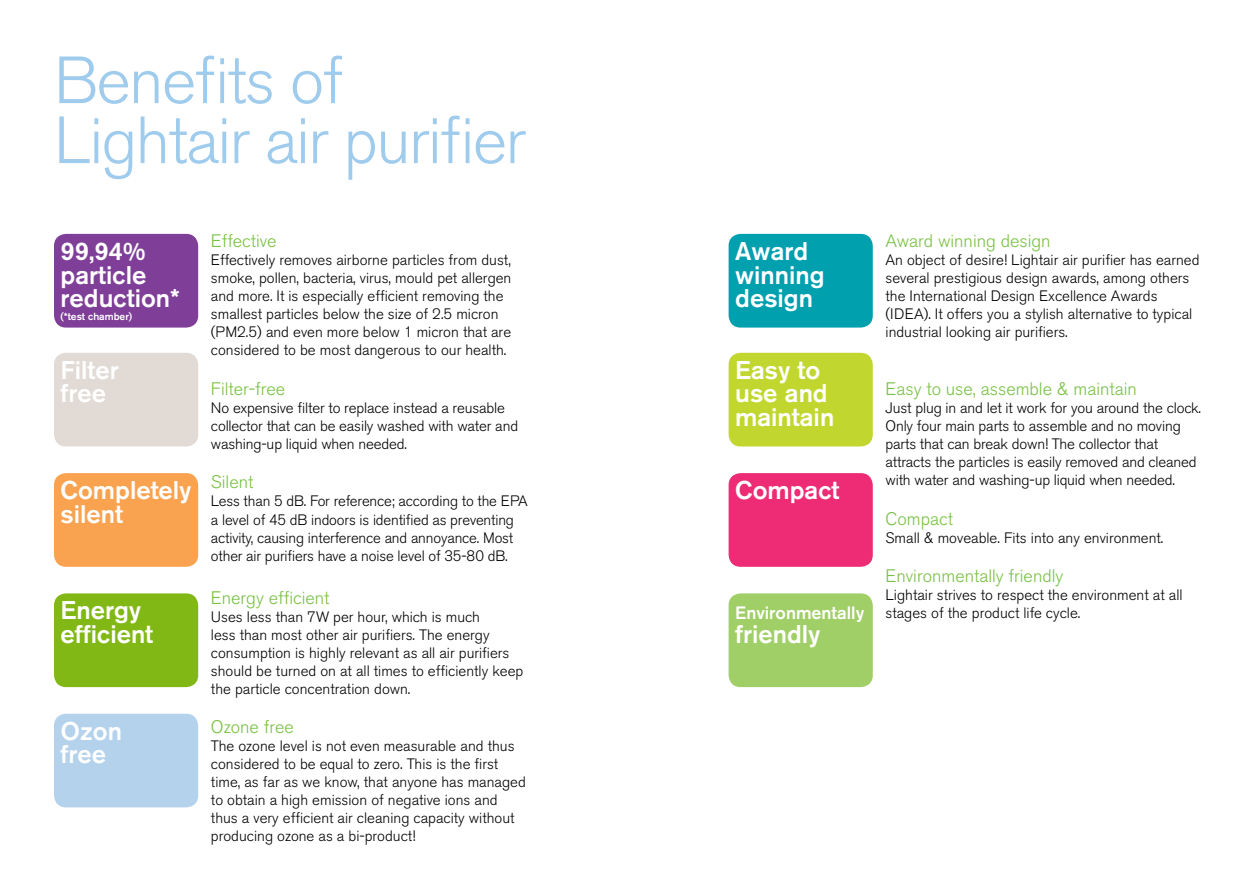
<style>
.page{position:relative;width:1259px;height:893px;background:#fff}
.page>*{position:absolute;margin:0;border:0;box-sizing:border-box;transform-origin:0 0}
.t1{font:300 66px/60px "Akzidenz Grotesk BE";letter-spacing:-.025em;color:#9fcbed}
.t2{font:500 25.5px/23.7px "Akzidenz Grotesk CE";color:#fff}
.t3{font:300 18px "Akzidenz Grotesk BE";color:#7ac143}
.t4{font:500 17.85px "Akzidenz Grotesk CE";color:#fff}
.t5{font:300 15px/18px "Akzidenz Grotesk BE";color:#000}
.t6{font:500 10.2px "Akzidenz Grotesk CE";color:#fff}
</style>
<div class="page">
<div style="left:54px;top:234px;width:144px;height:94px;background:#7f3f98;border-radius:12px"></div>
<div style="left:728px;top:234px;width:145px;height:94px;background:#00a0af;border-radius:12px"></div>
<div style="left:54px;top:353px;width:144px;height:93px;background:#e1dad5;border-radius:12px"></div>
<div style="left:728px;top:353px;width:145px;height:93px;background:#c1d72f;border-radius:12px"></div>
<div style="left:54px;top:473px;width:144px;height:94px;background:#f9a350;border-radius:12px"></div>
<div style="left:728px;top:473px;width:145px;height:94px;background:#ee2b75;border-radius:12px"></div>
<div style="left:728px;top:593px;width:145px;height:94px;background:#a0cf67;border-radius:12px"></div>
<div style="left:54px;top:593px;width:144px;height:94px;background:#81b815;border-radius:12px"></div>
<div style="left:54px;top:714px;width:144px;height:93px;background:#b5d2ed;border-radius:12px"></div>
<h1 class="t1" style="left:54px;top:52px;width:474px">Benefits of<br>Lightair air purifier</h1>
<p class="t3" style="left:211px;top:231px;width:67px">Effective</p>
<p class="t5" style="left:211px;top:251px;width:302px">Effectively removes airborne particles from dust, smoke, pollen, bacteria, virus, mould pet allergen and more. It is especially efficient removing the smallest particles below the size of 2.5 micron (PM2.5) and even more below 1 micron that are considered to be most dangerous to our health.</p>
<p class="t3" style="left:211px;top:379px;width:76px">Filter-free</p>
<p class="t5" style="left:211px;top:399px;width:309px">No expensive filter to replace instead a reusable collector that can be easily washed with water and washing-up liquid when needed.</p>
<p class="t3" style="left:211px;top:472px;width:44px">Silent</p>
<p class="t5" style="left:211px;top:493px;width:318px">Less than 5 dB. For reference; according to the EPA a level of 45 dB indoors is identified as preventing activity, causing interference and annoyance. Most other air purifiers have a noise level of 35-80 dB.</p>
<p class="t3" style="left:211px;top:587px;width:120px">Energy efficient</p>
<p class="t5" style="left:211px;top:608px;width:314px">Uses less than 7W per hour, which is much<br>less than most other air purifiers. The energy consumption is highly relevant as all air purifiers should be turned on at all times to efficiently keep the particle concentration down.</p>
<p class="t3" style="left:211px;top:717px;width:84px">Ozone free</p>
<p class="t5" style="left:211px;top:737px;width:316px">The ozone level is not even measurable and thus considered to be equal to zero. This is the first time, as far as we know, that anyone has managed to obtain a high emission of negative ions and thus a very efficient air cleaning capacity without producing ozone as a bi-product!</p>
<h2 class="t2" style="left:735px;top:239px;width:91px">Award winning design</h2>
<h2 class="t2" style="left:61px;top:239px;width:121px">99,94% particle reduction*</h2>
<p class="t6" style="left:61px;top:310px;width:73px">(*test chamber)</p>
<h2 class="t2" style="left:61px;top:357px;width:60px">Filter free</h2>
<h2 class="t2" style="left:735px;top:357px;width:101px">Easy to use and maintain</h2>
<h2 class="t2" style="left:61px;top:478px;width:132px">Completely silent</h2>
<h2 class="t2" style="left:735px;top:478px;width:106px">Compact</h2>
<h2 class="t2" style="left:61px;top:598px;width:94px">Energy efficient</h2>
<p class="t4" style="left:735px;top:602px;width:130px">Environmentally</p>
<h2 class="t2" style="left:735px;top:622px;width:87px">friendly</h2>
<h2 class="t2" style="left:61px;top:718px;width:63px">Ozon free</h2>
<p class="t3" style="left:885px;top:231px;width:167px">Award winning design</p>
<p class="t5" style="left:885px;top:251px;width:315px">An object of desire! Lightair air purifier has earned several prestigious design awards, among others the I nternational Design Excellence Awards<br>(I DEA). It offers you a stylish alternative to typical industrial looking air purifiers.</p>
<p class="t3" style="left:885px;top:379px;width:253px">Easy to use, assemble &amp; maintain</p>
<p class="t5" style="left:885px;top:399px;width:317px">Just plug in and let it work for you around the clock.<br>Only four main parts to assemble and no moving parts that can break down! The collector that attracts the particles is easily removed and cleaned with water and washing-up liquid when needed.</p>
<p class="t3" style="left:885px;top:508px;width:69px">Compact</p>
<p class="t5" style="left:885px;top:529px;width:279px">Small &amp; moveable. Fits into any environment.</p>
<p class="t3" style="left:885px;top:566px;width:179px">Environmentally friendly</p>
<p class="t5" style="left:885px;top:586px;width:298px">Lightair strives to respect the environment at all stages of the product life cycle.</p>
</div>
